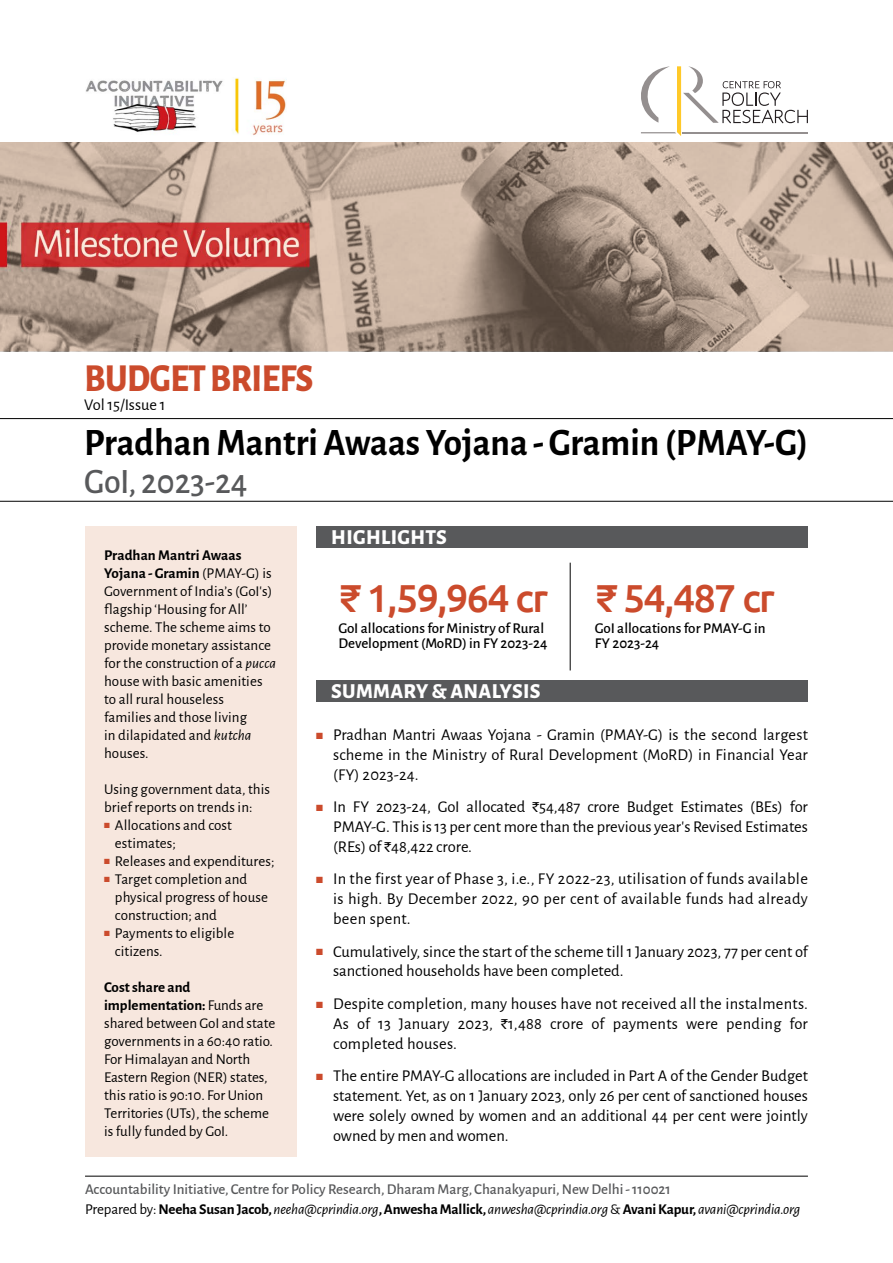
<style>
.page{position:relative;width:893px;height:1263px;background:#fff}
.page>*{position:absolute;margin:0;border:0;box-sizing:border-box;transform-origin:0 0}
.t1{font:700 39px "Alegreya Sans";color:#000;scale:.95 1}
.t2{font:500 39px "Ubuntu";letter-spacing:-.04em;color:#cb4b2c}
.t3{font:800 39px "Alegreya Sans";letter-spacing:-.015em;color:#cb4b2c;scale:.9 1}
.t4{font:500 35.85px "Alegreya Sans";color:#58595b;scale:.95 1}
.t5{font:800 21px "Alegreya Sans";letter-spacing:.015em;color:#fff}
.t6{font:16.5px/19.8px "Alegreya Sans";color:#000;text-align:justify}
.t7{font:16.35px "Alegreya Sans";color:#000}
.t8{font:15px/18px "Alegreya Sans";letter-spacing:.005em;color:#000}
.t9{font:italic 15px "Alegreya Sans";letter-spacing:-.01em;color:#000}
.t10{font:500 15px/15px "Alegreya Sans";color:#000}
.t11{font:500 15px "Alegreya Sans";color:#58595b}
.s1{font-weight:700}
.s2{font-style:italic}
.s3{color:#cb4b2c}
.s4{font-family:"Rupee Foradian";font-size:13.5px}
.s5{font-style:normal}
.s6{font-weight:700;font-style:normal}
</style>
<div class="page">
<div style="left:85px;top:527px;width:212px;height:630px;background:#f7e7de"></div>
<div style="left:316px;top:681px;width:492px;height:21px;background:#58595b"></div>
<div style="left:316px;top:526px;width:492px;height:22px;background:#58595b"></div>
<hr style="left:570px;top:563px;width:1px;height:107px;background:#000">
<hr style="left:85px;top:1176px;width:723px;height:1px;background:#000">
<hr style="left:0;top:418px;width:893px;height:1px;background:#000">
<hr style="left:0;top:501px;width:893px;height:1px;background:#000">
<svg style="left:641px;top:66px;width:167px;height:70px"></svg>
<img style="left:86px;top:78px;width:200px;height:57px">
<svg style="left:0;top:142px;width:893px;height:209px;background:#b4988a"></svg>
<h1 class="t3" style="left:85px;top:348px;width:256px">BUDGET BRIEFS</h1>
<p class="t7" style="left:84px;top:393px;width:83px">Vol 15/Issue 1</p>
<h1 class="t1" style="left:84px;top:413px;width:763px">Pradhan Mantri Awaas Yojana - Gramin (PMAY-G)</h1>
<h2 class="t4" style="left:84px;top:457px;width:173px">GoI, 2023-24</h2>
<p class="t8" style="left:104px;top:545px;width:173px"><span class="s1">Pradhan Mantri Awaas<br>Yojana - Gramin</span> (PMAY-G) is<br>Government of India’s (GoI's) flagship ‘Housing for All’ scheme. The scheme aims to provide monetary assistance for the construction of a <span class="s2">pucca </span>house with basic amenities to all rural houseless<br>families and those living<br>in dilapidated and <span class="s2">kutcha </span>houses.</p>
<p class="t8" style="left:104px;top:779px;width:167px">Using government data, this brief reports on trends in:</p>
<p class="t8" style="left:115px;top:815px;width:119px;text-indent:-11px"><span class="s3">■</span> Allocations and cost estimates;</p>
<p class="t8" style="left:104px;top:851px;width:172px"><span class="s3">■</span> Releases and expenditures;</p>
<p class="t8" style="left:115px;top:869px;width:155px;text-indent:-11px"><span class="s3">■</span> Target completion and physical progress of house construction; and</p>
<p class="t8" style="left:115px;top:923px;width:121px;text-indent:-11px"><span class="s3">■</span> Payments to eligible citizens.</p>
<p class="t8" style="left:104px;top:977px;width:173px"><span class="s1">Cost share and implementation:</span> Funds are shared between GoI and state governments in a 60:40 ratio.<br>For Himalayan and North<br>Eastern Region (NER) states, this ratio is 90:10. For Union<br>Territories (UTs), the scheme is fully funded by GoI.</p>
<p class="t5" style="left:331px;top:521px;width:117px">HIGHLIGHTS</p>
<h1 class="t2" style="left:338px;top:573px;width:211px">₹ 1,59,964 cr</h1>
<p class="t10" style="left:338px;top:620px;width:210px">GoI allocations for Ministry of Rural<br>Development (MoRD) in FY 2023-24</p>
<p class="t5" style="left:331px;top:675px;width:211px">SUMMARY &amp; ANALYSIS</p>
<h1 class="t2" style="left:595px;top:573px;width:182px">₹ 54,487 cr</h1>
<p class="t10" style="left:595px;top:620px;width:172px">GoI allocations for PMAY-G in<br>FY 2023-24</p>
<p class="t6" style="left:333px;top:724px;width:476px;text-indent:-17px"><span class="s3">■</span> Pradhan Mantri Awaas Yojana - Gramin (PMAY-G) is the second largest scheme in the Ministry of Rural Development (MoRD) in Financial Year (FY) 2023-24.</p>
<p class="t6" style="left:333px;top:796px;width:476px;text-indent:-17px"><span class="s3">■</span> In FY 2023-24, GoI allocated <span class="s4">`</span>54,487 crore Budget Estimates (BEs) for PMAY-G. This is 13 per cent more than the previous year's Revised Estimates (REs) of <span class="s4">`</span>48,422 crore.</p>
<p class="t6" style="left:333px;top:868px;width:476px;text-indent:-17px"><span class="s3">■</span> In the first year of Phase 3, i.e., FY 2022-23, utilisation of funds available is high. By December 2022, 90 per cent of available funds had already been spent.</p>
<p class="t6" style="left:333px;top:940px;width:476px;text-indent:-17px"><span class="s3">■</span> Cumulatively, since the start of the scheme till 1 January 2023, 77 per cent of sanctioned households have been completed.</p>
<p class="t6" style="left:333px;top:993px;width:476px;text-indent:-17px"><span class="s3">■</span> Despite completion, many houses have not received all the instalments.<br>As of 13 January 2023, <span class="s4">`</span>1,488 crore of payments were pending for completed houses.</p>
<p class="t6" style="left:333px;top:1065px;width:476px;text-indent:-17px"><span class="s3">■</span> The entire PMAY-G allocations are included in Part A of the Gender Budget statement. Yet, as on 1 January 2023, only 26 per cent of sanctioned houses were solely owned by women and an additional 44 per cent were jointly owned by men and women.</p>
<p class="t11" style="left:85px;top:1179px;width:587px">Accountability Initiative, Centre for Policy Research, Dharam Marg, Chanakyapuri, New Delhi - 110021</p>
<p class="t9" style="left:85px;top:1199px;width:717px"><span class="s5">Prepared by:</span><span class="s6">Neeha Susan Jacob,</span> neeha@cprindia.org<span class="s6">, Anwesha Mallick,</span> anwesha@cprindia.org<span class="s5">&amp;</span> <span class="s6">Avani Kapur,</span> avani@cprindia.org</p>
</div>
